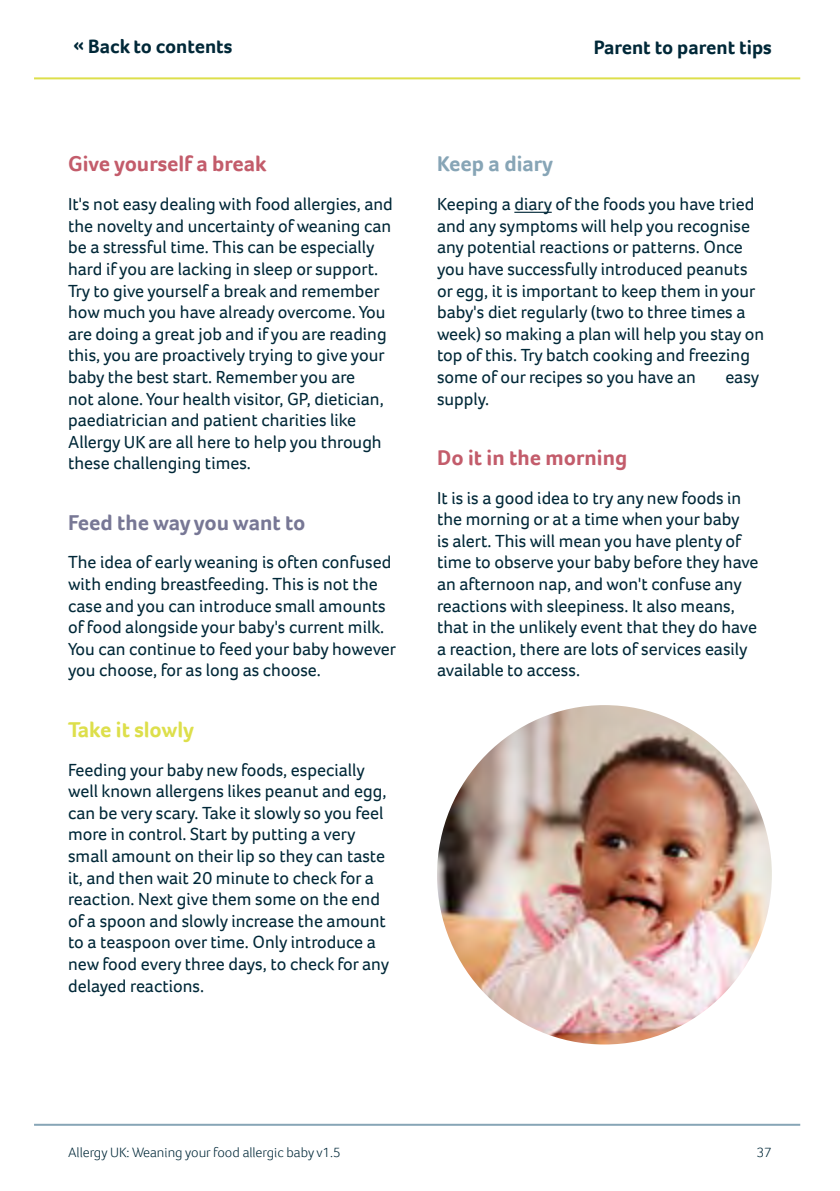
<style>
.page{position:relative;width:840px;height:1191px;background:#fff}
.page>*{position:absolute;margin:0;border:0;box-sizing:border-box;transform-origin:0 0}
.t1{font:700 22px "Foco";color:#c35c6b}
.t2{font:700 22px "Foco";color:#777795}
.t3{font:700 22px "Foco";color:#dddf4b}
.t4{font:700 22px "Foco";color:#87a5b6}
.t5{font:700 20px "Foco";color:#002838}
.t6{font:18px/21.6px "Foco";color:#002838}
.t7{font:300 14px "Foco";color:#002838}
</style>
<div class="page">
<hr style="left:34px;top:77px;width:765px;height:2px;background:#dddf4b">
<hr style="left:34px;top:1123px;width:765px;height:2px;background:#87a5b6">
<hr style="left:514px;top:212px;width:37px;height:1px;background:#002838">
<img style="left:437px;top:705px;width:334px;height:339px">
<p class="t5" style="left:74px;top:33px;width:160px">« Back to contents</p>
<p class="t5" style="left:593px;top:34px;width:179px">Parent to parent tips</p>
<p class="t1" style="left:68px;top:149px;width:200px">Give yourself a break</p>
<p class="t6" style="left:68px;top:193px;width:326px">It's not easy dealing with food allergies, and the novelty and uncertainty of weaning can be a stressful time. This can be especially hard if you are lacking in sleep or support.<br>Try to give yourself a break and remember how much you have already overcome. You are doing a great job and if you are reading this, you are proactively trying to give your baby the best start. Remember you are<br>not alone. Your health visitor, GP, dietician, paediatrician and patient charities like Allergy UK are all here to help you through these challenging times.</p>
<p class="t2" style="left:68px;top:508px;width:239px">Feed the way you want to</p>
<p class="t6" style="left:68px;top:551px;width:329px">The idea of early weaning is often confused with ending breastfeeding. This is not the case and you can introduce small amounts of food alongside your baby's current milk.<br>You can continue to feed your baby however you choose, for as long as choose.</p>
<p class="t3" style="left:68px;top:715px;width:127px">Take it slowly</p>
<p class="t6" style="left:68px;top:758px;width:322px">Feeding your baby new foods, especially well known allergens likes peanut and egg, can be very scary. Take it slowly so you feel more in control. Start by putting a very small amount on their lip so they can taste it, and then wait 20 minute to check for a reaction. Next give them some on the end of a spoon and slowly increase the amount to a teaspoon over time. Only introduce a new food every three days, to check for any delayed reactions.</p>
<p class="t4" style="left:437px;top:149px;width:118px">Keep a diary</p>
<p class="t6" style="left:437px;top:193px;width:328px">Keeping a diary of the foods you have tried and any symptoms will help you recognise any potential reactions or patterns. Once you have successfully introduced peanuts or egg, it is important to keep them in your baby's diet regularly (two to three times a week) so making a plan will help you stay on top of this. Try batch cooking and freezing some of our recipes so you have an</p>
<p class="t6" style="left:725px;top:366px;width:36px">easy</p>
<p class="t6" style="left:437px;top:387px;width:54px">supply.</p>
<p class="t1" style="left:437px;top:443px;width:192px">Do it in the morning</p>
<p class="t6" style="left:437px;top:486px;width:323px">It is is a good idea to try any new foods in the morning or at a time when your baby<br>is alert. This will mean you have plenty of time to observe your baby before they have an afternoon nap, and won't confuse any reactions with sleepiness. It also means, that in the unlikely event that they do have a reaction, there are lots of services easily available to access.</p>
<p class="t7" style="left:68px;top:1143px;width:274px">Allergy UK: Weaning your food allergic baby v1.5</p>
<p class="t7" style="left:756px;top:1143px;width:17px">37</p>
</div>
